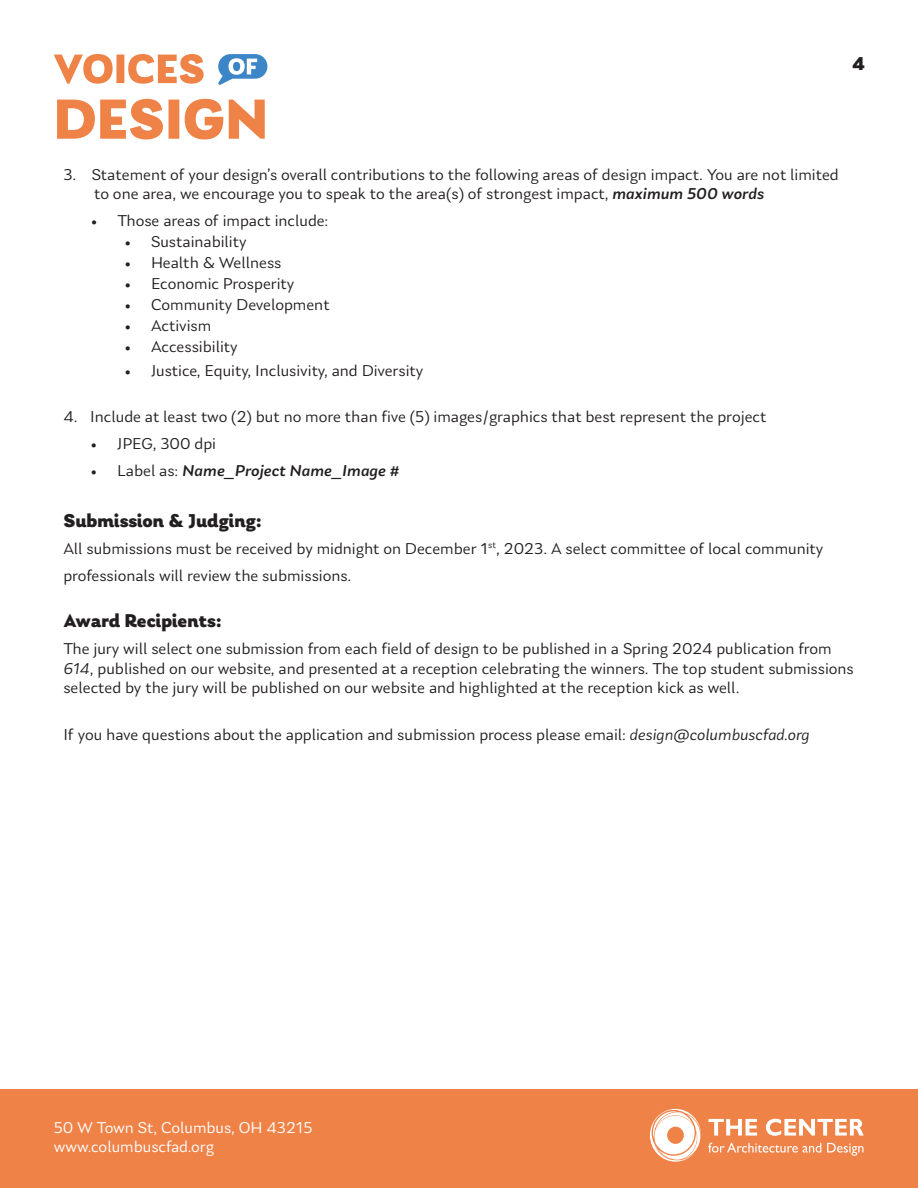
<style>
.page{position:relative;width:918px;height:1188px;background:#fff}
.page>*{position:absolute;margin:0;border:0;box-sizing:border-box;transform-origin:0 0}
.t1{font:900 19.5px "Laca";color:#231f20}
.t2{font:16.5px/19.5px "Laca Text";color:#231f20}
.t3{font:16.5px/19.5px "Laca Text";color:#fff}
.t4{font:italic 500 16.5px "Laca Text";color:#231f20}
.s1{font-weight:500;font-style:italic}
.s2{font-weight:400;font-style:normal}
.s3{font-style:italic}
</style>
<div class="page">
<svg style="left:57px;top:99px;width:208px;height:40px"></svg>
<svg style="left:54px;top:54px;width:150px;height:30px"></svg>
<svg style="left:218px;top:54px;width:49px;height:31px"></svg>
<div style="left:0;top:1090px;width:918px;height:98px;background:#ef8247"></div>
<svg style="left:650px;top:1109px;width:51px;height:53px"></svg>
<svg style="left:708px;top:1143px;width:113px;height:10px"></svg>
<svg style="left:827px;top:1143px;width:36px;height:13px"></svg>
<svg style="left:708px;top:1119px;width:49px;height:17px"></svg>
<svg style="left:766px;top:1119px;width:98px;height:17px"></svg>
<p class="t1" style="left:852px;top:52px;width:15px">4</p>
<p class="t2" style="left:94px;top:165px;width:746px;text-indent:-31px">3. Statement of your design’s overall contributions to the following areas of design impact. You are not limited to one area, we encourage you to speak to the area(s) of strongest impact, <span class="s1">maximum 500 words</span></p>
<p class="t2" style="left:90px;top:211px;width:239px">• Those areas of impact include:</p>
<p class="t2" style="left:124px;top:232px;width:124px">• Sustainability</p>
<p class="t2" style="left:124px;top:253px;width:159px">• Health &amp; Wellness</p>
<p class="t2" style="left:124px;top:274px;width:172px">• Economic Prosperity</p>
<p class="t2" style="left:124px;top:295px;width:207px">• Community Development</p>
<p class="t2" style="left:124px;top:316px;width:89px">• Activism</p>
<p class="t2" style="left:124px;top:337px;width:115px">• Accessibility</p>
<p class="t2" style="left:124px;top:361px;width:301px">• Justice, Equity, Inclusivity, and Diversity</p>
<p class="t2" style="left:63px;top:407px;width:705px">4. Include at least two (2) but no more than five (5) images/graphics that best represent the project</p>
<p class="t2" style="left:90px;top:434px;width:127px">• JPEG, 300 dpi</p>
<p class="t4" style="left:90px;top:461px;width:311px"><span class="s2">• Label as:</span> Name_Project Name_Image #</p>
<p class="t1" style="left:63px;top:508px;width:200px">Submission &amp; Judging:</p>
<p class="t2" style="left:63px;top:535px;width:762px;line-height:27px">All submissions must be received by midnight on December 1<sup>st</sup>, 2023. A select committee of local community professionals will review the submissions.</p>
<p class="t1" style="left:63px;top:609px;width:160px">Award Recipients:</p>
<p class="t2" style="left:63px;top:639px;width:792px">The jury will select one submission from each field of design to be published in a Spring 2024 publication from<br><span class="s3">614</span>, published on our website, and presented at a reception celebrating the winners. The top student submissions selected by the jury will be published on our website and highlighted at the reception kick as well.</p>
<p class="t2" style="left:63px;top:724px;width:748px">If you have questions about the application and submission process please email: <span class="s3">design@columbuscfad.org</span></p>
<p class="t3" style="left:54px;top:1117px;width:260px">50 W Town St, Columbus, OH 43215 www.columbuscfad.org</p>
</div>
